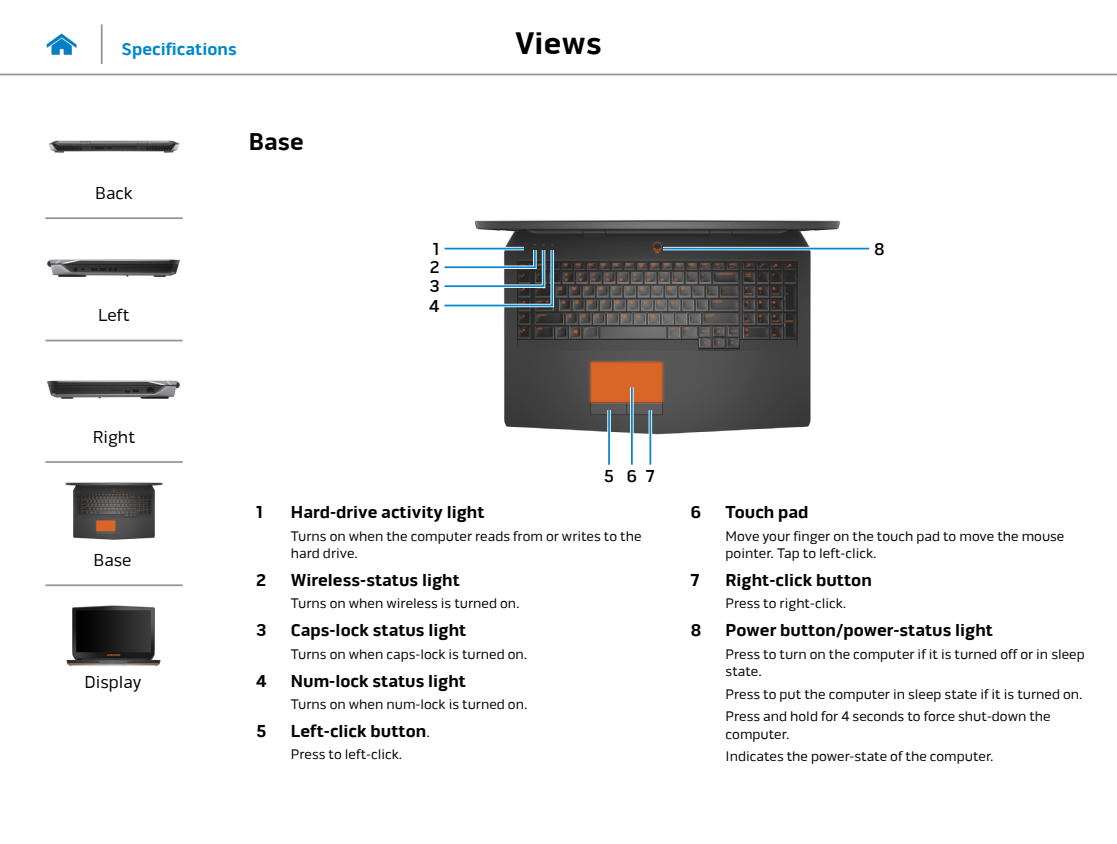
<style>
.page{position:relative;width:1117px;height:844px;background:#fff}
.page>*{position:absolute;margin:0;border:0;box-sizing:border-box;transform-origin:0 0}
.Head1{font:700 31.5px "Pill Alt 600 mg";letter-spacing:.01em;color:#000}
.Head2{font:700 24.5px "Pill Alt 600 mg";color:#000}
.Callout_Head{font:700 17.5px "Pill Alt 600 mg";color:#000}
.Image_Title{font:17.5px "Pill Alt 600 mg";color:#000}
.Hyperlink{font:700 17.5px "Pill Alt 600 mg";color:#0087cc}
.Callout-L{font:500 17.5px "Pill Alt 600 mg";color:#000}
.Callout_description{font:14px/17.5px "Pill Alt 600 mg";color:#000}
.Callout_Head-2{font:14px/17.5px "Pill Alt 600 mg";color:#000}
.s1{font-weight:400;font-size:14px}
</style>
<div class="page">
<hr style="left:0;top:74px;width:1116px;height:1px;background:#939598">
<img style="left:46px;top:33px;width:31px;height:22px">
<img style="left:474px;top:220px;width:367px;height:215px">
<hr style="left:607px;top:410px;width:3px;height:54px;background:#fff">
<hr style="left:608px;top:410px;width:1px;height:54px;background:#0087cc">
<hr style="left:630px;top:387px;width:3px;height:77px;background:#fff">
<hr style="left:631px;top:387px;width:1px;height:77px;background:#0087cc">
<svg style="left:648px;top:410px;width:4px;height:54px"></svg>
<hr style="left:649px;top:410px;width:2px;height:54px;background:#0087cc">
<svg style="left:444px;top:246px;width:111px;height:63px"></svg>
<hr style="left:444px;top:247px;width:80px;height:3px;background:#fff">
<hr style="left:444px;top:248px;width:80px;height:1px;background:#0087cc">
<hr style="left:662px;top:247px;width:206px;height:3px;background:#fff">
<hr style="left:662px;top:248px;width:206px;height:1px;background:#0087cc">
<hr style="left:101px;top:24px;width:2px;height:40px;background:#939598">
<img style="left:48px;top:140px;width:132px;height:13px">
<img style="left:47px;top:259px;width:133px;height:18px">
<img style="left:47px;top:380px;width:133px;height:19px">
<img style="left:65px;top:482px;width:98px;height:58px">
<img style="left:66px;top:605px;width:95px;height:61px">
<hr style="left:45px;top:217px;width:138px;height:2px;background:#939598">
<hr style="left:45px;top:339px;width:138px;height:2px;background:#939598">
<hr style="left:45px;top:461px;width:138px;height:2px;background:#939598">
<hr style="left:45px;top:584px;width:138px;height:2px;background:#939598">
<p class="Hyperlink" style="left:122px;top:38px;width:117px">Specifications</p>
<p class="Head1" style="left:515px;top:25px;width:88px">Views</p>
<p class="Image_Title" style="left:95px;top:182px;width:39px">Back</p>
<p class="Image_Title" style="left:98px;top:305px;width:33px">Left</p>
<p class="Head2" style="left:249px;top:127px;width:57px">Base</p>
<p class="Callout-L" style="left:433px;top:238px;width:8px">1</p>
<p class="Callout-L" style="left:430px;top:257px;width:11px">2</p>
<p class="Callout-L" style="left:429px;top:276px;width:12px">3</p>
<p class="Callout-L" style="left:429px;top:295px;width:12px">4</p>
<p class="Callout-L" style="left:873px;top:238px;width:12px">8</p>
<p class="Image_Title" style="left:93px;top:427px;width:44px">Right</p>
<p class="Image_Title" style="left:93px;top:549px;width:40px">Base</p>
<p class="Image_Title" style="left:84px;top:672px;width:59px">Display</p>
<p class="Callout-L" style="left:604px;top:465px;width:12px">5</p>
<p class="Callout-L" style="left:626px;top:465px;width:12px">6</p>
<p class="Callout-L" style="left:646px;top:465px;width:10px">7</p>
<p class="Callout_Head" style="left:256px;top:501px;width:8px">1</p>
<p class="Callout_Head" style="left:291px;top:501px;width:195px">Hard-drive activity light</p>
<p class="Callout_Head-2" style="left:291px;top:527px;width:352px">Turns on when the computer reads from or writes to the hard drive.</p>
<p class="Callout_Head" style="left:256px;top:569px;width:11px">2</p>
<p class="Callout_Head" style="left:291px;top:569px;width:170px">Wireless-status light</p>
<p class="Callout_Head-2" style="left:291px;top:595px;width:230px">Turns on when wireless is turned on.</p>
<p class="Callout_Head" style="left:256px;top:619px;width:12px">3</p>
<p class="Callout_Head" style="left:291px;top:619px;width:177px">Caps-lock status light</p>
<p class="Callout_description" style="left:291px;top:645px;width:238px">Turns on when caps‑lock is turned on.</p>
<p class="Callout_Head" style="left:256px;top:670px;width:12px">4</p>
<p class="Callout_Head" style="left:291px;top:670px;width:177px">Num-lock status light</p>
<p class="Callout_description" style="left:291px;top:695px;width:238px">Turns on when num‑lock is turned on.</p>
<p class="Callout_Head" style="left:256px;top:720px;width:12px">5</p>
<p class="Callout_Head" style="left:291px;top:720px;width:140px">Left-click button<span class="s1">.</span></p>
<p class="Callout_description" style="left:291px;top:745px;width:113px">Press to left-click.</p>
<p class="Callout_Head" style="left:690px;top:501px;width:12px">6</p>
<p class="Callout_Head" style="left:725px;top:501px;width:84px">Touch pad</p>
<p class="Callout_description" style="left:725px;top:527px;width:340px">Move your finger on the touch pad to move the mouse pointer. Tap to left-click.</p>
<p class="Callout_Head" style="left:690px;top:569px;width:10px">7</p>
<p class="Callout_Head" style="left:725px;top:569px;width:148px">Right-click button</p>
<p class="Callout_description" style="left:725px;top:595px;width:122px">Press to right-click.</p>
<p class="Callout_Head" style="left:690px;top:619px;width:12px">8</p>
<p class="Callout_Head" style="left:725px;top:619px;width:269px">Power button/power-status light</p>
<p class="Callout_description" style="left:725px;top:645px;width:360px">Press to turn on the computer if it is turned off or in sleep state.</p>
<p class="Callout_description" style="left:725px;top:685px;width:358px">Press to put the computer in sleep state if it is turned on.</p>
<p class="Callout_description" style="left:725px;top:707px;width:326px">Press and hold for 4 seconds to force shut‑down the computer.</p>
<p class="Callout_Head-2" style="left:725px;top:747px;width:269px">Indicates the power‑state of the computer.</p>
</div>
